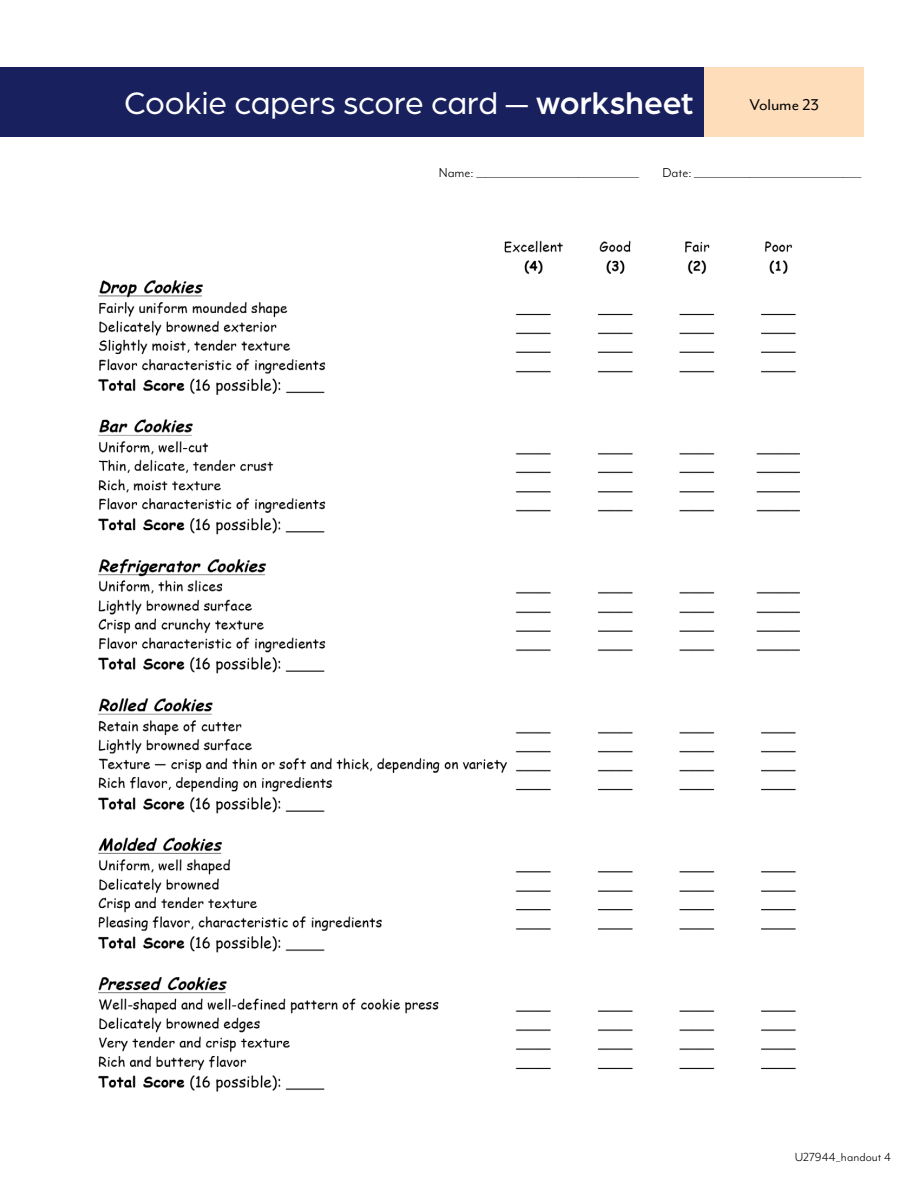
<style>
.page{position:relative;width:918px;height:1188px;background:#fff}
.page>*{position:absolute;margin:0;border:0;box-sizing:border-box;transform-origin:0 0}
.t1{font:33px "Arboria";letter-spacing:-.005em;color:#fff}
.t2{font:18px "Mr Eaves Mod OT";letter-spacing:-.005em;color:#000}
.t3{font:15px "Mr Eaves Mod OT";color:#000}
.t4{font:13.5px "Mr Eaves Mod OT";letter-spacing:.01em;color:#000}
.s1{font-weight:500}
</style>
<div class="page">
<img style="left:98px;top:240px;width:702px;height:852px">
<div style="left:0;top:68px;width:705px;height:69px;background:#18205d"></div>
<div style="left:705px;top:68px;width:159px;height:69px;background:#feddbb"></div>
<h1 class="t1" style="left:124px;top:82px;width:571px">Cookie capers score card — <span class="s1">worksheet</span></h1>
<p class="t2" style="left:750px;top:95px;width:71px">Volume 23</p>
<p class="t3" style="left:439px;top:164px;width:202px">Name: ___________________________________</p>
<p class="t3" style="left:662px;top:164px;width:201px">Date: ____________________________________</p>
<p class="t4" style="left:795px;top:1150px;width:98px">U27944_handout 4</p>
</div>
